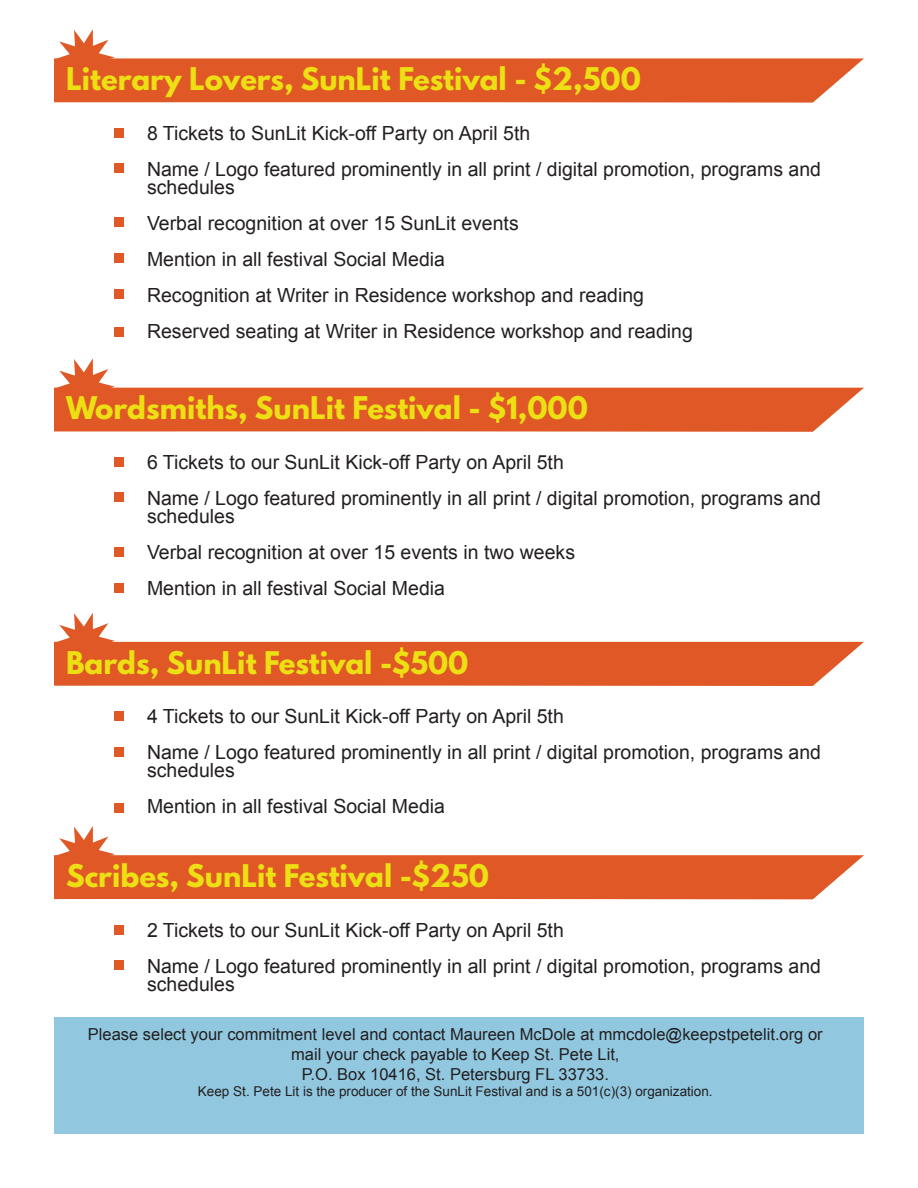
<style>
.page{position:relative;width:918px;height:1188px;background:#fff}
.page>*{position:absolute;margin:0;border:0;box-sizing:border-box;transform-origin:0 0}
.t1{font:700 27.75px "League Spartan";color:#ecdf13}
.t2{font:19.5px/36px "Arial";color:#231f20}
.t3{font:16.5px/19.8px "Arial";color:#231f20;text-align:center}
.t4{font:13.5px "Arial";color:#231f20}
</style>
<div class="page">
<svg style="left:54px;top:29px;width:810px;height:74px"></svg>
<div style="left:114px;top:128px;width:10px;height:10px;background:#df5826"></div>
<div style="left:114px;top:163px;width:10px;height:10px;background:#df5826"></div>
<div style="left:114px;top:218px;width:10px;height:9px;background:#df5826"></div>
<div style="left:114px;top:254px;width:10px;height:9px;background:#df5826"></div>
<div style="left:114px;top:289px;width:10px;height:10px;background:#df5826"></div>
<div style="left:114px;top:327px;width:10px;height:9px;background:#df5826"></div>
<svg style="left:54px;top:358px;width:810px;height:74px"></svg>
<div style="left:114px;top:457px;width:10px;height:10px;background:#df5826"></div>
<div style="left:114px;top:493px;width:10px;height:9px;background:#df5826"></div>
<div style="left:114px;top:547px;width:10px;height:9px;background:#df5826"></div>
<div style="left:114px;top:583px;width:10px;height:9px;background:#df5826"></div>
<svg style="left:54px;top:613px;width:810px;height:73px"></svg>
<div style="left:114px;top:711px;width:10px;height:10px;background:#df5826"></div>
<div style="left:114px;top:747px;width:10px;height:9px;background:#df5826"></div>
<div style="left:114px;top:803px;width:10px;height:10px;background:#df5826"></div>
<svg style="left:54px;top:826px;width:810px;height:73px"></svg>
<div style="left:114px;top:925px;width:10px;height:9px;background:#df5826"></div>
<div style="left:114px;top:960px;width:10px;height:10px;background:#df5826"></div>
<div style="left:54px;top:1017px;width:810px;height:117px;background:#91c8e0"></div>
<h1 class="t1" style="left:66px;top:57px;width:576px">Literary Lovers, SunLit Festival - $2,500</h1>
<p class="t2" style="left:147px;top:115px;width:676px">8 Tickets to SunLit Kick-off Party on April 5th<br>Name / Logo featured prominently in all print / digital promotion, programs and</p>
<p class="t2" style="left:147px;top:169px;width:547px">schedules<br>Verbal recognition at over 15 SunLit events<br>Mention in all festival Social Media<br>Recognition at Writer in Residence workshop and reading Reserved seating at Writer in Residence workshop and reading</p>
<h1 class="t1" style="left:66px;top:387px;width:523px">Wordsmiths, SunLit Festival - $1,000</h1>
<p class="t2" style="left:147px;top:445px;width:676px">6 Tickets to our SunLit Kick-off Party on April 5th<br>Name / Logo featured prominently in all print / digital promotion, programs and</p>
<p class="t2" style="left:147px;top:499px;width:430px">schedules<br>Verbal recognition at over 15 events in two weeks<br>Mention in all festival Social Media</p>
<h1 class="t1" style="left:66px;top:641px;width:404px">Bards, SunLit Festival -$500</h1>
<p class="t2" style="left:147px;top:699px;width:676px">4 Tickets to our SunLit Kick-off Party on April 5th<br>Name / Logo featured prominently in all print / digital promotion, programs and</p>
<p class="t2" style="left:147px;top:753px;width:300px">schedules<br>Mention in all festival Social Media</p>
<h1 class="t1" style="left:66px;top:854px;width:424px">Scribes, SunLit Festival -$250</h1>
<p class="t2" style="left:147px;top:912px;width:676px">2 Tickets to our SunLit Kick-off Party on April 5th<br>Name / Logo featured prominently in all print / digital promotion, programs and</p>
<p class="t2" style="left:147px;top:966px;width:89px">schedules</p>
<p class="t3" style="left:88px;top:1024px;width:736px">Please select your commitment level and contact Maureen McDole at mmcdole@keepstpetelit.org or mail your check payable to Keep St. Pete Lit,<br>P.O. Box 10416, St. Petersburg FL 33733.</p>
<p class="t4" style="left:198px;top:1082px;width:516px">Keep St. Pete Lit is the producer of the SunLit Festival and is a 501(c)(3) organization.</p>
</div>
